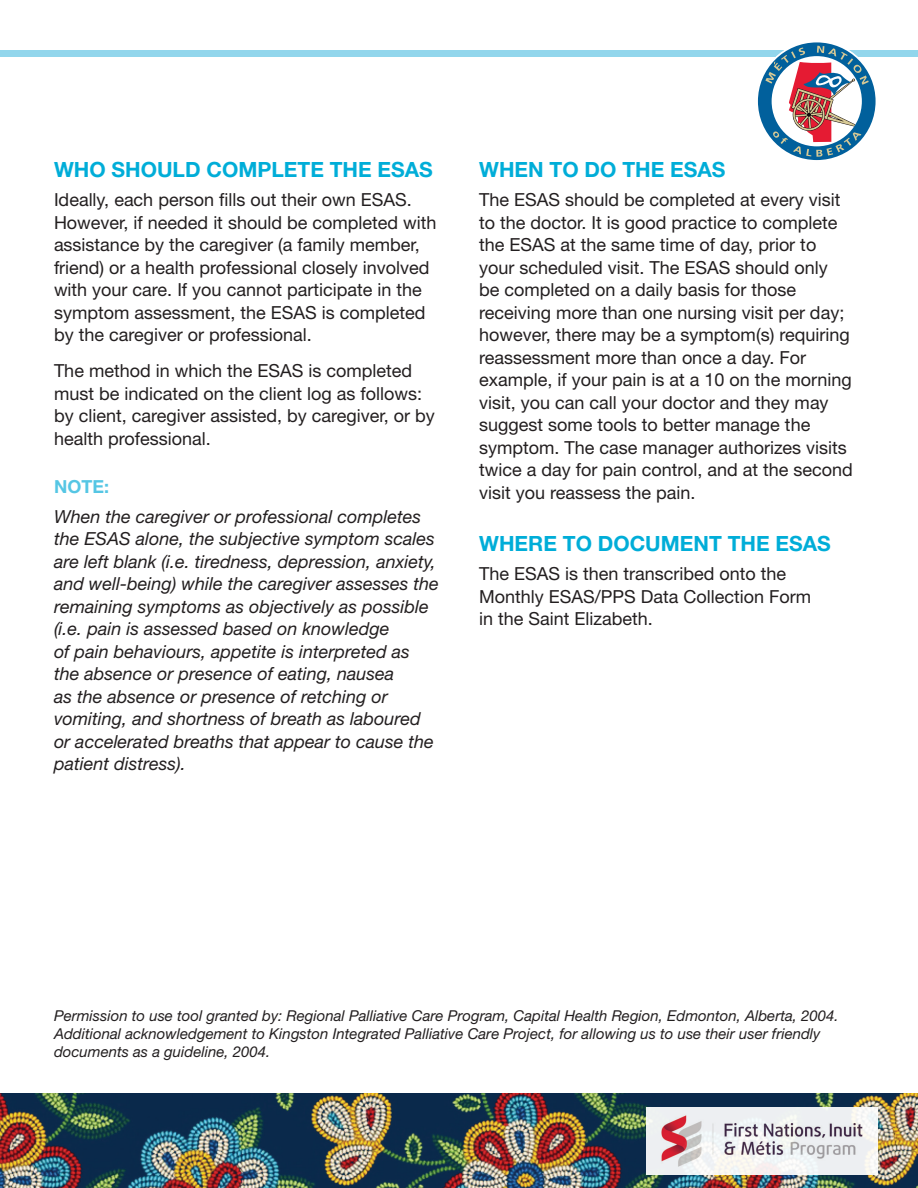
<style>
.page{position:relative;width:918px;height:1188px;background:#fff}
.page>*{position:absolute;margin:0;border:0;box-sizing:border-box;transform-origin:0 0}
.Cyan_Title{font:700 21px "Helvetica Neue LT Std";color:#00add8}
.Body_12_15{font:18px/22.5px "Helvetica Neue LT Std";color:#231f20}
.Body_12_15-2{font:italic 18px/22.5px "Helvetica Neue LT Std";color:#231f20}
.Subtitle{font:700 18px "Helvetica Neue LT Std";color:#55c6e4}
.Body_12_15-3{font:italic 15px/18px "Helvetica Neue LT Std";color:#231f20}
</style>
<div class="page">
<div style="left:0;top:51px;width:918px;height:6px;background:#92d6ec"></div>
<img style="left:0;top:1094px;width:918px;height:94px">
<img style="left:646px;top:1107px;width:232px;height:67px">
<svg style="left:758px;top:42px;width:118px;height:118px"></svg>
<p class="Cyan_Title" style="left:54px;top:157px;width:380px">WHO SHOULD COMPLETE THE ESAS</p>
<p class="Body_12_15" style="left:54px;top:188px;width:384px">Ideally, each person fills out their own ESAS.<br>However, if needed it should be completed with assistance by the caregiver (a family member, friend) or a health professional closely involved with your care. If you cannot participate in the symptom assessment, the ESAS is completed by the caregiver or professional.</p>
<p class="Body_12_15" style="left:54px;top:359px;width:382px">The method in which the ESAS is completed must be indicated on the client log as follows: by client, caregiver assisted, by caregiver, or by health professional.</p>
<p class="Subtitle" style="left:54px;top:476px;width:57px">NOTE:</p>
<p class="Body_12_15-2" style="left:54px;top:505px;width:386px">When the caregiver or professional completes the ESAS alone, the subjective symptom scales are left blank (i.e. tiredness, depression, anxiety, and well-being) while the caregiver assesses the remaining symptoms as objectively as possible (i.e. pain is assessed based on knowledge<br>of pain behaviours, appetite is interpreted as the absence or presence of eating, nausea<br>as the absence or presence of retching or vomiting, and shortness of breath as laboured or accelerated breaths that appear to cause the patient distress).</p>
<p class="Cyan_Title" style="left:479px;top:157px;width:248px">WHEN TO DO THE ESAS</p>
<p class="Body_12_15" style="left:479px;top:188px;width:375px">The ESAS should be completed at every visit to the doctor. It is good practice to complete the ESAS at the same time of day, prior to your scheduled visit. The ESAS should only<br>be completed on a daily basis for those receiving more than one nursing visit per day; however, there may be a symptom(s) requiring reassessment more than once a day. For example, if your pain is at a 10 on the morning visit, you can call your doctor and they may suggest some tools to better manage the symptom. The case manager authorizes visits twice a day for pain control, and at the second visit you reassess the pain.</p>
<p class="Cyan_Title" style="left:479px;top:530px;width:353px">WHERE TO DOCUMENT THE ESAS</p>
<p class="Body_12_15" style="left:479px;top:562px;width:334px">The ESAS is then transcribed onto the<br>Monthly ESAS/PPS Data Collection Form in the Saint Elizabeth.</p>
<p class="Body_12_15-3" style="left:54px;top:1007px;width:786px">Permission to use tool granted by: Regional Palliative Care Program, Capital Health Region, Edmonton, Alberta, 2004.<br>Additional acknowledgement to Kingston Integrated Palliative Care Project, for allowing us to use their user friendly documents as a guideline, 2004.</p>
</div>
